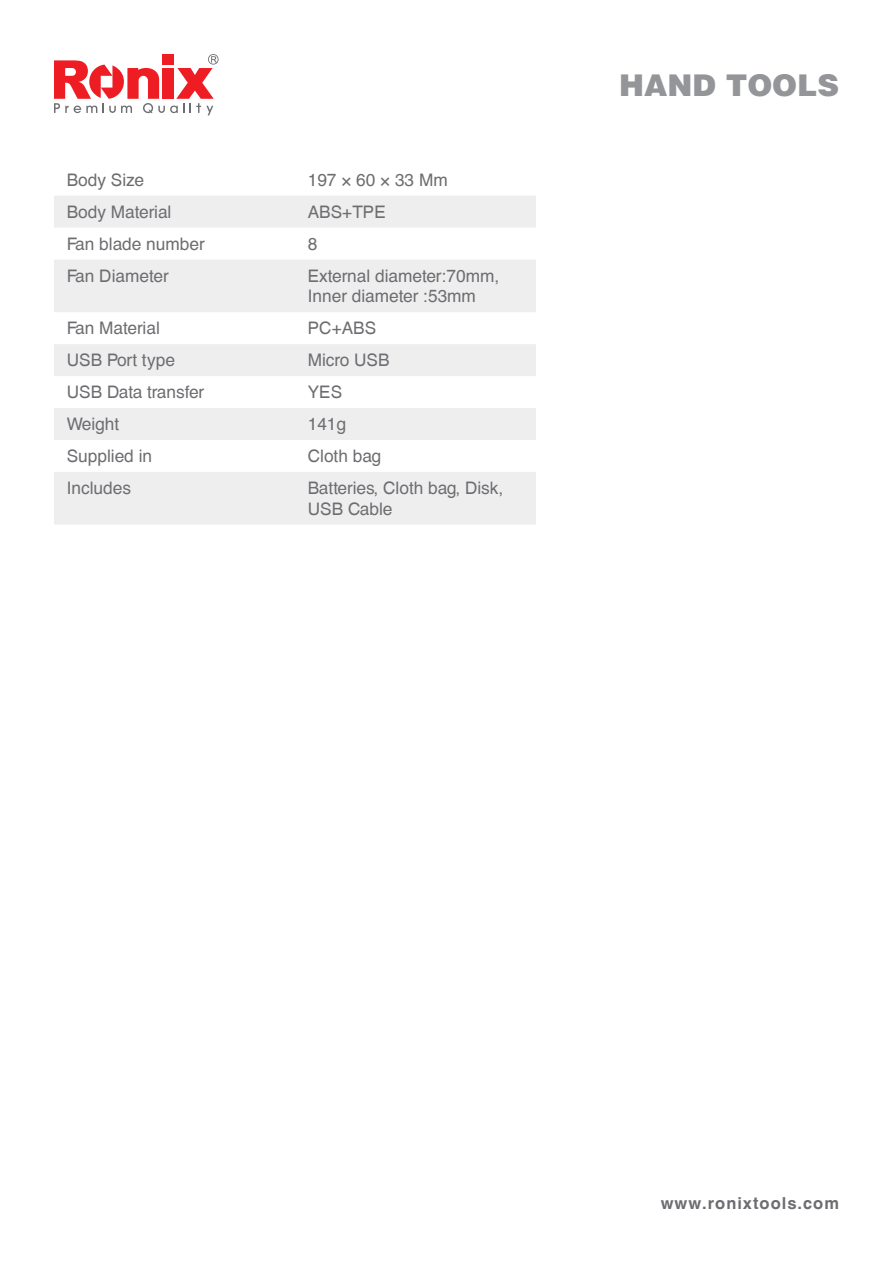
<style>
.page{position:relative;width:893px;height:1263px;background:#fff}
.page>*{position:absolute;margin:0;border:0;box-sizing:border-box;transform-origin:0 0}
.t1{font:900 30px "Helvetica LT";color:#939598}
.t2{font:17.25px/20.7px "Helvetica CE";color:#6c6d70}
.t3{font:700 16.5px "Helvetica CE";letter-spacing:.06em;color:#6c6d70}
</style>
<div class="page">
<svg style="left:54px;top:54px;width:165px;height:61px"></svg>
<div style="left:163px;top:54px;width:11px;height:11px;background:#ee1d23"></div>
<svg style="left:54px;top:196px;width:482px;height:328px;fill:#eeeeef"></svg>
<p class="t2" style="left:67px;top:170px;width:79px">Body Size</p>
<p class="t2" style="left:308px;top:170px;width:142px">197 × 60 × 33 Mm</p>
<p class="t2" style="left:67px;top:202px;width:106px">Body Material</p>
<p class="t2" style="left:308px;top:202px;width:80px">ABS+TPE</p>
<p class="t2" style="left:67px;top:234px;width:139px">Fan blade number</p>
<p class="t2" style="left:308px;top:234px;width:11px">8</p>
<p class="t2" style="left:67px;top:265px;width:103px">Fan Diameter</p>
<p class="t2" style="left:308px;top:265px;width:193px">External diameter:70mm,<br>Inner diameter :53mm</p>
<p class="t2" style="left:67px;top:318px;width:95px">Fan Material</p>
<p class="t2" style="left:308px;top:318px;width:70px">PC+ABS</p>
<p class="t2" style="left:67px;top:350px;width:110px">USB Port type</p>
<p class="t2" style="left:308px;top:350px;width:83px">Micro USB</p>
<p class="t2" style="left:67px;top:382px;width:139px">USB Data transfer</p>
<p class="t2" style="left:308px;top:382px;width:36px">YES</p>
<p class="t2" style="left:67px;top:414px;width:54px">Weight</p>
<p class="t2" style="left:308px;top:414px;width:40px">141g</p>
<p class="t2" style="left:67px;top:446px;width:87px">Supplied in</p>
<p class="t2" style="left:308px;top:446px;width:75px">Cloth bag</p>
<p class="t2" style="left:67px;top:478px;width:66px">Includes</p>
<p class="t2" style="left:308px;top:478px;width:197px">Batteries, Cloth bag, Disk,<br>USB Cable</p>
<h1 class="t1" style="left:619px;top:65px;width:221px">HAND TOOLS</h1>
<p class="t3" style="left:661px;top:1193px;width:180px">www.ronixtools.com</p>
</div>
